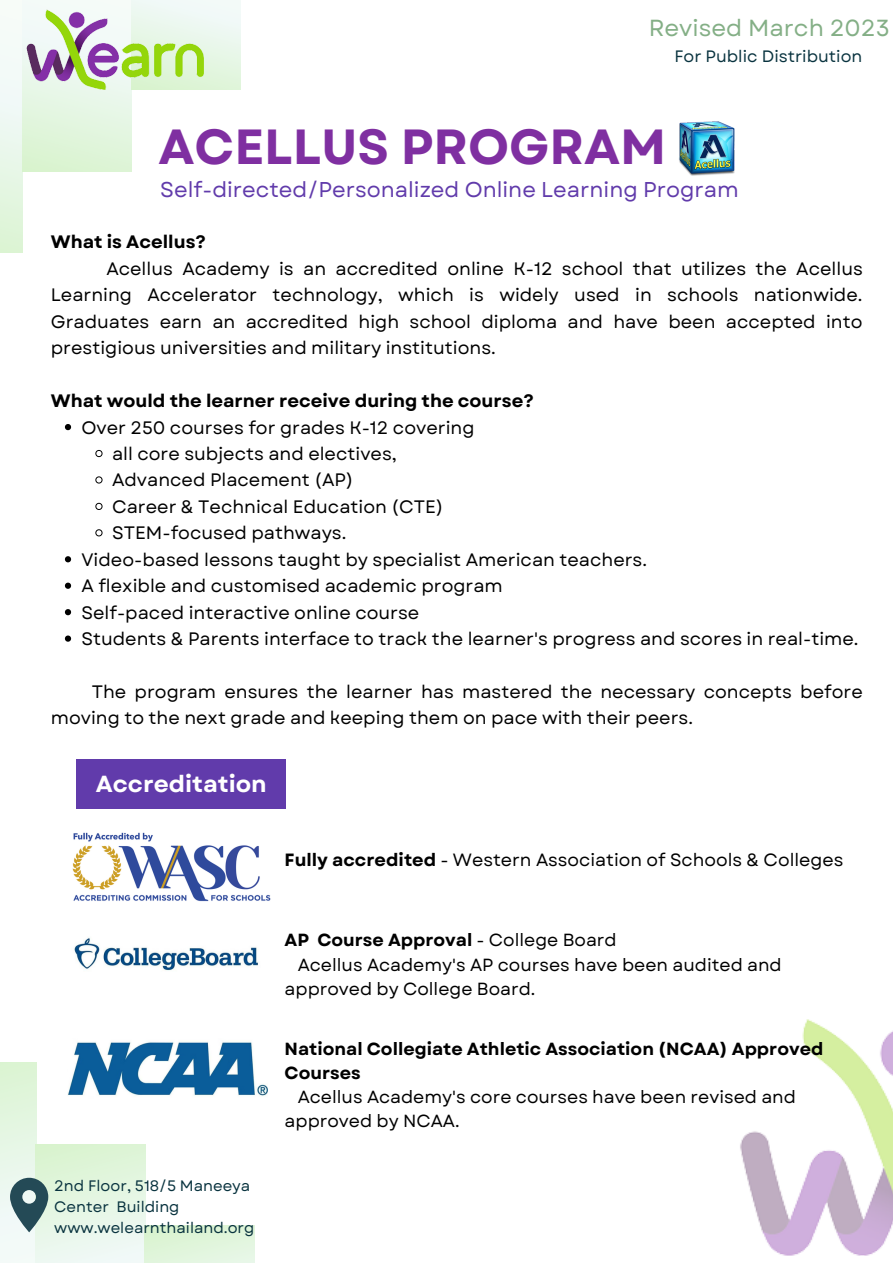
<style>
.page{position:relative;width:893px;height:1263px;background:#fff}
.page>*{position:absolute;margin:0;border:0;box-sizing:border-box;transform-origin:0 0}
.t1{font:700 49.28px "Garet";color:#7f2fa1}
.t2{font:23.25px "Garet";color:#84af86}
.t3{font:700 23.25px "Garet";color:#fff}
.t4{font:21.38px "Garet";color:#613bab}
.t5{font:18px/26.4px "Garet";color:#000;text-align:justify}
.t6{font:700 18px "Garet";color:#000}
.t7{font:17.77px "Garet";color:#000}
.t8{font:17.55px/24.2px "Garet";color:#000}
.t9{font:700 17.55px/24.2px "Garet";color:#000}
.t10{font:16.5px "Garet";color:#09333f}
.t11{font:15.15px "Garet";color:#09333f}
.s1{font-weight:700}
.s2{font-weight:400}
</style>
<div class="page">
<div style="left:0;top:0;width:22px;height:253px;background:linear-gradient(to bottom,#fafcff,#ddf4d9)"></div>
<div style="left:22px;top:0;width:109px;height:171px;background:linear-gradient(to right,#def5d8,#e4f6e1)"></div>
<div style="left:131px;top:0;width:110px;height:89px;background:linear-gradient(to bottom,#f5fafe,#dff5da)"></div>
<img style="left:10px;top:0;width:204px;height:97px">
<img style="left:740px;top:1019px;width:153px;height:237px">
<div style="left:76px;top:759px;width:210px;height:50px;background:#613bab"></div>
<svg style="left:65px;top:424px;width:6px;height:6px"></svg>
<svg style="left:95px;top:450px;width:8px;height:7px"></svg>
<svg style="left:95px;top:476px;width:8px;height:8px"></svg>
<svg style="left:95px;top:503px;width:8px;height:7px"></svg>
<svg style="left:95px;top:529px;width:8px;height:8px"></svg>
<svg style="left:65px;top:556px;width:6px;height:6px"></svg>
<svg style="left:65px;top:583px;width:6px;height:6px"></svg>
<svg style="left:65px;top:609px;width:6px;height:6px"></svg>
<svg style="left:65px;top:635px;width:6px;height:7px"></svg>
<img style="left:72px;top:832px;width:199px;height:70px">
<img style="left:74px;top:937px;width:185px;height:34px">
<img style="left:68px;top:1042px;width:200px;height:54px">
<img style="left:679px;top:121px;width:56px;height:55px">
<div style="left:0;top:1062px;width:36px;height:201px;background:linear-gradient(to bottom,#dcf4d4,#f6faff)"></div>
<div style="left:36px;top:1144px;width:109px;height:119px;background:linear-gradient(to bottom,#daf4d0,#f0f9f7)"></div>
<div style="left:145px;top:1226px;width:109px;height:37px;background:#e0f5db"></div>
<svg style="left:10px;top:1178px;width:38px;height:54px"></svg>
<p class="t2" style="left:648px;top:11px;width:243px">Revised March 2023</p>
<p class="t10" style="left:674px;top:44px;width:189px">For Public Distribution</p>
<p class="t1" style="left:159px;top:112px;width:509px">ACELLUS PROGRAM</p>
<p class="t4" style="left:160px;top:174px;width:580px">Self-directed/Personalized Online Learning Program</p>
<p class="t6" style="left:51px;top:229px;width:157px">What is Acellus?</p>
<p class="t5" style="left:51px;top:255px;width:813px;text-indent:55px">Acellus Academy is an accredited online K-12 school that utilizes the Acellus Learning Accelerator technology, which is widely used in schools nationwide.<br>Graduates earn an accredited high school diploma and have been accepted into prestigious universities and military institutions.</p>
<p class="t6" style="left:51px;top:388px;width:484px">What would the learner receive during the course?</p>
<p class="t5" style="left:81px;top:414px;width:394px">Over 250 courses for grades K-12 covering</p>
<p class="t5" style="left:112px;top:441px;width:286px">all core subjects and electives,</p>
<p class="t5" style="left:112px;top:467px;width:243px">Advanced Placement (AP)</p>
<p class="t5" style="left:112px;top:493px;width:333px">Career &amp; Technical Education (CTE)</p>
<p class="t5" style="left:112px;top:520px;width:236px">STEM-focused pathways.</p>
<p class="t5" style="left:81px;top:546px;width:567px">Video-based lessons taught by specialist American teachers.</p>
<p class="t5" style="left:81px;top:573px;width:423px">A flexible and customised academic program</p>
<p class="t5" style="left:81px;top:599px;width:339px">Self-paced interactive online course</p>
<p class="t5" style="left:81px;top:626px;width:778px">Students &amp; Parents interface to track the learner's progress and scores in real-time.</p>
<p class="t5" style="left:51px;top:678px;width:813px;text-indent:41px">The program ensures the learner has mastered the necessary concepts before moving to the next grade and keeping them on pace with their peers.</p>
<p class="t3" style="left:96px;top:767px;width:172px">Accreditation</p>
<p class="t7" style="left:285px;top:847px;width:560px"><span class="s1">Fully accredited</span> - Western Association of Schools &amp; Colleges</p>
<p class="t11" style="left:54px;top:1175px;width:197px">2nd Floor, 518/5 Maneeya</p>
<p class="t11" style="left:54px;top:1196px;width:127px">Center Building</p>
<p class="t11" style="left:54px;top:1216px;width:202px">www.welearnthailand.org</p>
<p class="t9" style="left:285px;top:928px;width:333px">AP Course Approval <span class="s2">- College Board</span></p>
<p class="t8" style="left:285px;top:952px;width:498px;text-indent:13px">Acellus Academy's AP courses have been audited and approved by College Board.</p>
<p class="t9" style="left:285px;top:1036px;width:540px">National Collegiate Athletic Association (NCAA) Approved<br>Courses</p>
<p class="t8" style="left:285px;top:1085px;width:513px;text-indent:13px">Acellus Academy's core courses have been revised and approved by NCAA.</p>
</div>
